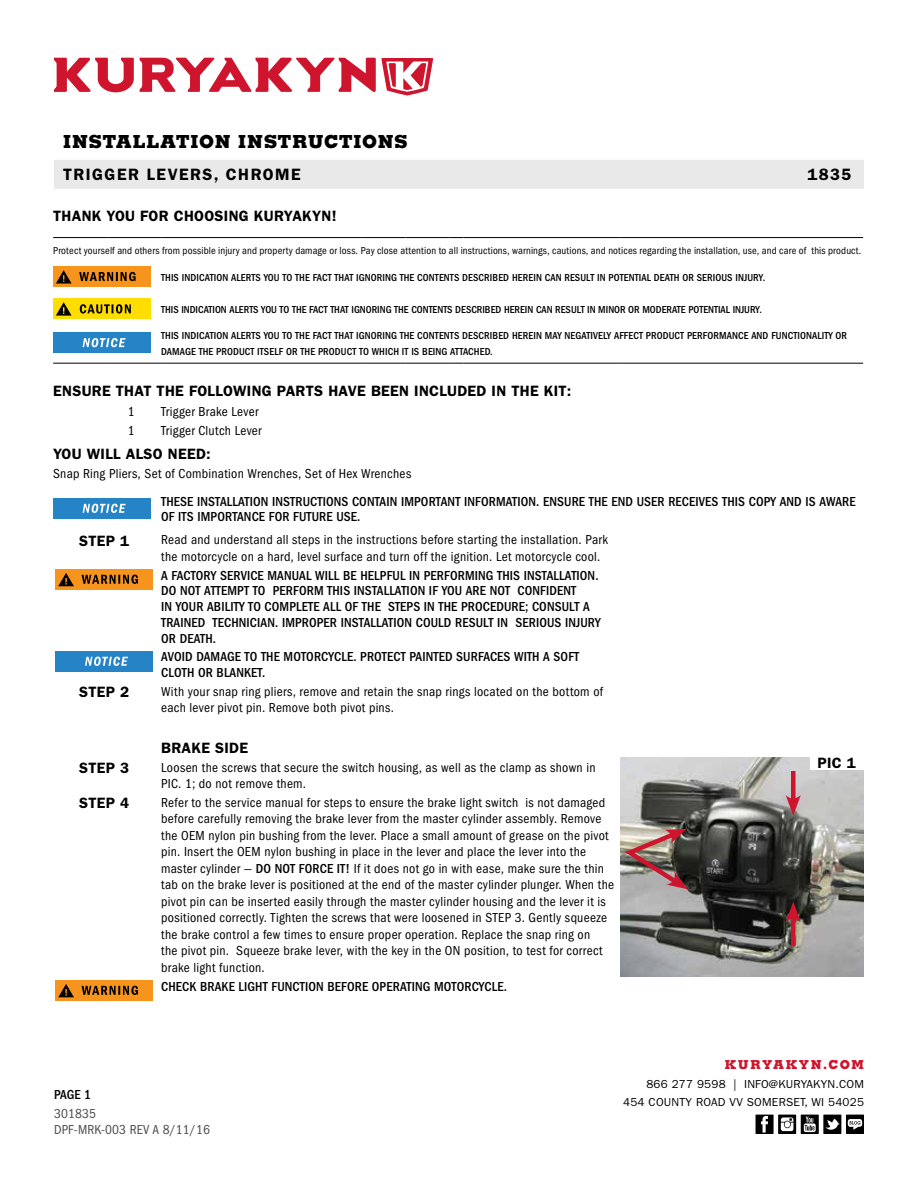
<style>
.page{position:relative;width:918px;height:1188px;background:#fff}
.page>*{position:absolute;margin:0;border:0;box-sizing:border-box;transform-origin:0 0}
.t1{font:800 18px "Memphis";letter-spacing:.04em;color:#000}
.t2{font:600 16.5px "Franklin Gothic";letter-spacing:.09em;color:#000}
.t3{font:600 15px "Franklin Gothic";letter-spacing:.02em;color:#000}
.t4{font:condensed 13.5px/16.5px "Franklin Gothic";letter-spacing:.02em;color:#000}
.t5{font:500 condensed 13.5px/15.8px "Franklin Gothic";letter-spacing:.01em;color:#000}
.t6{font:condensed 13.5px/15.8px "Franklin Gothic";letter-spacing:.01em;color:#4d4d4f}
.t7{font:800 12.3px "Memphis";letter-spacing:.12em;color:#ce152d}
.t8{font:11.7px/18px "Franklin Gothic";letter-spacing:.02em;color:#000;text-align:right}
.t9{font:500 condensed 10.5px/15.8px "Franklin Gothic";letter-spacing:.01em;color:#000}
.t10{font:condensed 10.5px "Franklin Gothic";letter-spacing:.015em;color:#000}
.s1{font-weight:500}
</style>
<div class="page">
<svg style="left:54px;top:58px;width:379px;height:38px"></svg>
<div style="left:54px;top:160px;width:810px;height:29px;background:#e9e9ea"></div>
<div style="left:846px;top:1115px;width:18px;height:19px;background:#000"></div>
<svg style="left:848px;top:1119px;width:14px;height:11px"></svg>
<svg style="left:778px;top:1115px;width:18px;height:19px"></svg>
<svg style="left:781px;top:1117px;width:12px;height:14px"></svg>
<div style="left:756px;top:1115px;width:18px;height:19px;background:#000"></div>
<svg style="left:761px;top:1116px;width:7px;height:17px"></svg>
<svg style="left:801px;top:1115px;width:18px;height:19px"></svg>
<svg style="left:804px;top:1117px;width:12px;height:15px"></svg>
<div style="left:823px;top:1115px;width:18px;height:19px;background:#000"></div>
<svg style="left:825px;top:1119px;width:15px;height:11px"></svg>
<hr style="left:53px;top:237px;width:54px;height:1px;background:#000">
<hr style="left:107px;top:237px;width:54px;height:1px;background:#000">
<hr style="left:161px;top:237px;width:200px;height:1px;background:#000">
<hr style="left:361px;top:237px;width:44px;height:1px;background:#000">
<hr style="left:405px;top:237px;width:45px;height:1px;background:#000">
<svg style="left:450px;top:237px;width:14px;height:1px"></svg>
<hr style="left:464px;top:237px;width:156px;height:1px;background:#000">
<hr style="left:620px;top:237px;width:243px;height:1px;background:#000">
<hr style="left:53px;top:363px;width:54px;height:1px;background:#000">
<hr style="left:107px;top:363px;width:54px;height:1px;background:#000">
<hr style="left:161px;top:363px;width:200px;height:1px;background:#000">
<hr style="left:361px;top:363px;width:44px;height:1px;background:#000">
<hr style="left:405px;top:363px;width:45px;height:1px;background:#000">
<svg style="left:450px;top:363px;width:14px;height:1px"></svg>
<hr style="left:464px;top:363px;width:156px;height:1px;background:#000">
<hr style="left:620px;top:363px;width:243px;height:1px;background:#000">
<div style="left:53px;top:267px;width:97px;height:20px;background:#f7941e"></div>
<svg style="left:79px;top:272px;width:57px;height:9px"></svg>
<svg style="left:56px;top:270px;width:16px;height:14px"></svg>
<div style="left:53px;top:299px;width:97px;height:20px;background:#fd0"></div>
<svg style="left:56px;top:302px;width:16px;height:14px"></svg>
<svg style="left:80px;top:304px;width:51px;height:10px"></svg>
<div style="left:53px;top:333px;width:97px;height:20px;background:#2484c6"></div>
<svg style="left:83px;top:338px;width:43px;height:9px"></svg>
<div style="left:53px;top:498px;width:97px;height:20px;background:#2484c6"></div>
<svg style="left:83px;top:504px;width:43px;height:9px"></svg>
<div style="left:56px;top:570px;width:97px;height:20px;background:#f7941e"></div>
<svg style="left:82px;top:575px;width:56px;height:9px"></svg>
<svg style="left:58px;top:573px;width:16px;height:13px"></svg>
<div style="left:56px;top:651px;width:97px;height:20px;background:#2484c6"></div>
<svg style="left:85px;top:657px;width:43px;height:9px"></svg>
<img style="left:620px;top:757px;width:243px;height:219px">
<div style="left:56px;top:981px;width:97px;height:20px;background:#f7941e"></div>
<svg style="left:82px;top:986px;width:56px;height:9px"></svg>
<svg style="left:58px;top:984px;width:16px;height:13px"></svg>
<div style="left:810px;top:756px;width:54px;height:14px;background:#fff"></div>
<svg style="left:620px;top:828px;width:68px;height:61px;background:#987a75"></svg>
<div style="left:791px;top:771px;width:5px;height:32px;background:#ce152d"></div>
<svg style="left:786px;top:795px;width:15px;height:21px"></svg>
<div style="left:791px;top:914px;width:5px;height:32px;background:#ce152d"></div>
<svg style="left:786px;top:902px;width:15px;height:20px"></svg>
<h1 class="t1" style="left:63px;top:130px;width:346px">INSTALLATION INSTRUCTIONS</h1>
<p class="t2" style="left:63px;top:165px;width:239px">TRIGGER LEVERS, CHROME</p>
<p class="t2" style="left:807px;top:165px;width:46px">1835</p>
<p class="t3" style="left:53px;top:207px;width:285px">THANK YOU FOR CHOOSING KURYAKYN!</p>
<p class="t10" style="left:53px;top:245px;width:810px">Protect yourself and others from possible injury and property damage or loss. Pay close attention to all instructions, warnings, cautions, and notices regarding the installation, use, and care of this product.</p>
<p class="t9" style="left:161px;top:270px;width:606px">THIS INDICATION ALERTS YOU TO THE FACT THAT IGNORING THE CONTENTS DESCRIBED HEREIN CAN RESULT IN POTENTIAL DEATH OR SERIOUS INJURY.</p>
<p class="t9" style="left:161px;top:302px;width:602px">THIS INDICATION ALERTS YOU TO THE FACT THAT IGNORING THE CONTENTS DESCRIBED HEREIN CAN RESULT IN MINOR OR MODERATE POTENTIAL INJURY.</p>
<p class="t9" style="left:161px;top:328px;width:687px">THIS INDICATION ALERTS YOU TO THE FACT THAT IGNORING THE CONTENTS DESCRIBED HEREIN MAY NEGATIVELY AFFECT PRODUCT PERFORMANCE AND FUNCTIONALITY OR<br>DAMAGE THE PRODUCT ITSELF OR THE PRODUCT TO WHICH IT IS BEING ATTACHED.</p>
<p class="t3" style="left:53px;top:382px;width:520px">ENSURE THAT THE FOLLOWING PARTS HAVE BEEN INCLUDED IN THE KIT:</p>
<p class="t4" style="left:128px;top:404px;width:8px">1</p>
<p class="t4" style="left:161px;top:404px;width:99px">Trigger Brake Lever</p>
<p class="t4" style="left:128px;top:423px;width:8px">1</p>
<p class="t4" style="left:161px;top:423px;width:102px">Trigger Clutch Lever</p>
<p class="t3" style="left:53px;top:445px;width:159px">YOU WILL ALSO NEED:</p>
<p class="t4" style="left:53px;top:466px;width:360px">Snap Ring Pliers, Set of Combination Wrenches, Set of Hex Wrenches</p>
<p class="t5" style="left:161px;top:493px;width:696px">THESE INSTALLATION INSTRUCTIONS CONTAIN IMPORTANT INFORMATION. ENSURE THE END USER RECEIVES THIS COPY AND IS AWARE<br>OF ITS IMPORTANCE FOR FUTURE USE.</p>
<p class="t3" style="left:79px;top:532px;width:52px">STEP 1</p>
<p class="t4" style="left:161px;top:532px;width:448px">Read and understand all steps in the instructions before starting the installation. Park the motorcycle on a hard, level surface and turn off the ignition. Let motorcycle cool.</p>
<p class="t5" style="left:161px;top:567px;width:441px">A FACTORY SERVICE MANUAL WILL BE HELPFUL IN PERFORMING THIS INSTALLATION.<br>DO NOT ATTEMPT TO PERFORM THIS INSTALLATION IF YOU ARE NOT CONFIDENT<br>IN YOUR ABILITY TO COMPLETE ALL OF THE STEPS IN THE PROCEDURE; CONSULT A TRAINED TECHNICIAN. IMPROPER INSTALLATION COULD RESULT IN SERIOUS INJURY OR DEATH.</p>
<p class="t5" style="left:161px;top:649px;width:420px">AVOID DAMAGE TO THE MOTORCYCLE. PROTECT PAINTED SURFACES WITH A SOFT<br>CLOTH OR BLANKET.</p>
<p class="t3" style="left:79px;top:683px;width:52px">STEP 2</p>
<p class="t4" style="left:161px;top:683px;width:443px">With your snap ring pliers, remove and retain the snap rings located on the bottom of each lever pivot pin. Remove both pivot pins.</p>
<p class="t3" style="left:161px;top:739px;width:88px">BRAKE SIDE</p>
<p class="t3" style="left:79px;top:759px;width:52px">STEP 3</p>
<p class="t4" style="left:161px;top:759px;width:436px">Loosen the screws that secure the switch housing, as well as the clamp as shown in<br>PIC. 1; do not remove them.</p>
<p class="t3" style="left:79px;top:794px;width:52px">STEP 4</p>
<p class="t4" style="left:161px;top:794px;width:454px">Refer to the service manual for steps to ensure the brake light switch is not damaged before carefully removing the brake lever from the master cylinder assembly. Remove the OEM nylon pin bushing from the lever. Place a small amount of grease on the pivot pin. Insert the OEM nylon bushing in place in the lever and place the lever into the master cylinder — <span class="s1">DO NOT FORCE IT!</span> If it does not go in with ease, make sure the thin tab on the brake lever is positioned at the end of the master cylinder plunger. When the pivot pin can be inserted easily through the master cylinder housing and the lever it is positioned correctly. Tighten the screws that were loosened in STEP 3. Gently squeeze the brake control a few times to ensure proper operation. Replace the snap ring on<br>the pivot pin. Squeeze brake lever, with the key in the ON position, to test for correct brake light function.</p>
<p class="t5" style="left:161px;top:979px;width:347px">CHECK BRAKE LIGHT FUNCTION BEFORE OPERATING MOTORCYCLE.</p>
<p class="t3" style="left:818px;top:754px;width:40px">PIC 1</p>
<p class="t5" style="left:54px;top:1087px;width:39px">PAGE 1</p>
<p class="t6" style="left:54px;top:1106px;width:157px">301835<br>DPF-MRK-003 REV A 8/11/16</p>
<p class="t7" style="left:725px;top:1057px;width:141px">KURYAKYN.COM</p>
<p class="t8" style="left:623px;top:1076px;width:242px">866 277 9598 | INFO@KURYAKYN.COM<br>454 COUNTY ROAD VV SOMERSET, WI 54025</p>
</div>
